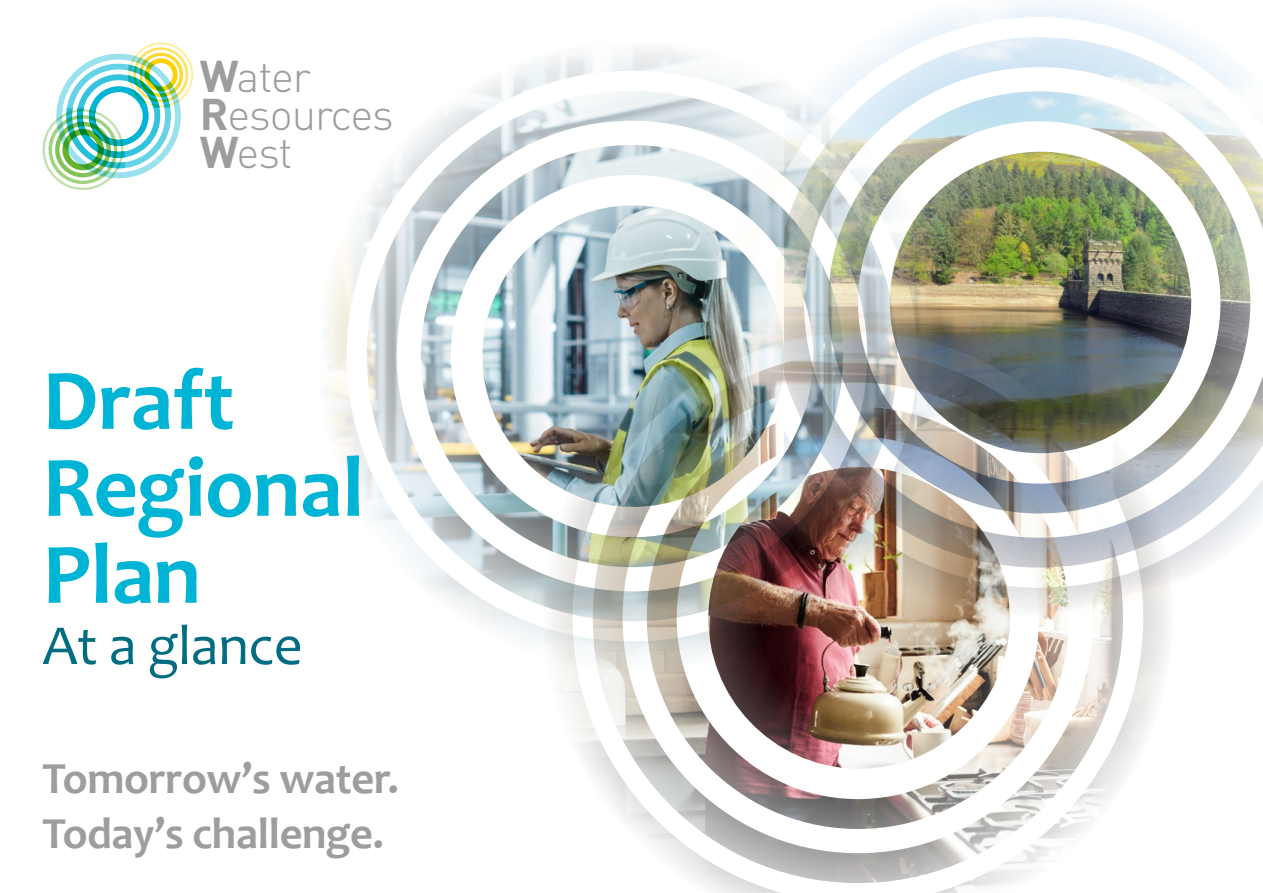
<style>
.page{position:relative;width:1263px;height:893px;background:#fff}
.page>*{position:absolute;margin:0;border:0;box-sizing:border-box;transform-origin:0 0}
.t1{font:700 87px/87px "Candara";letter-spacing:-.01em;color:#00b4d5}
.t2{font:57px "Candara";letter-spacing:-.01em;color:#026d81}
.t3{font:700 44.55px/55.2px "Candara";letter-spacing:-.01em;color:#9d9d9c}
.t4{font:300 43.8px/38.1px "DIN";letter-spacing:-.025em;color:#9d9d9c}
.s1{font-weight:700}
</style>
<div class="page">
<img style="left:326px;top:48px;width:394px;height:594px">
<img style="left:541px;top:313px;width:626px;height:580px">
<img style="left:720px;top:81px;width:64px;height:537px">
<img style="left:784px;top:0;width:479px;height:618px">
<svg style="left:56px;top:54px;width:125px;height:124px"></svg>
<div style="left:139px;top:53px;width:44px;height:44px;border:3px solid #ffd000;border-radius:50%"></div>
<div style="left:144px;top:58px;width:34px;height:33px;border:5px solid #ffd000;border-radius:50%"></div>
<div style="left:133px;top:47px;width:55px;height:55px;border:3px solid #ffd000;border-radius:50%"></div>
<div style="left:129px;top:43px;width:64px;height:64px;border:2px solid #ffd000;border-radius:50%"></div>
<div style="left:55px;top:122px;width:56px;height:55px;border:4px solid #65b32e;border-radius:50%"></div>
<div style="left:62px;top:129px;width:42px;height:41px;border:6px solid #65b32e;border-radius:50%"></div>
<div style="left:48px;top:115px;width:69px;height:69px;border:3px solid #65b32e;border-radius:50%"></div>
<div style="left:43px;top:109px;width:80px;height:81px;border:2px solid #65b32e;border-radius:50%"></div>
<p class="t4" style="left:200px;top:56px;width:196px"><span class="s1">W</span>ater<br><span class="s1">R</span>esources<br><span class="s1">W</span>est</p>
<h1 class="t1" style="left:43px;top:357px;width:323px">Draft<br>Regional<br>Plan</h1>
<p class="t2" style="left:43px;top:611px;width:262px">At a glance</p>
<p class="t3" style="left:43px;top:751px;width:358px">Tomorrow’s water.<br>Today’s challenge.</p>
</div>
